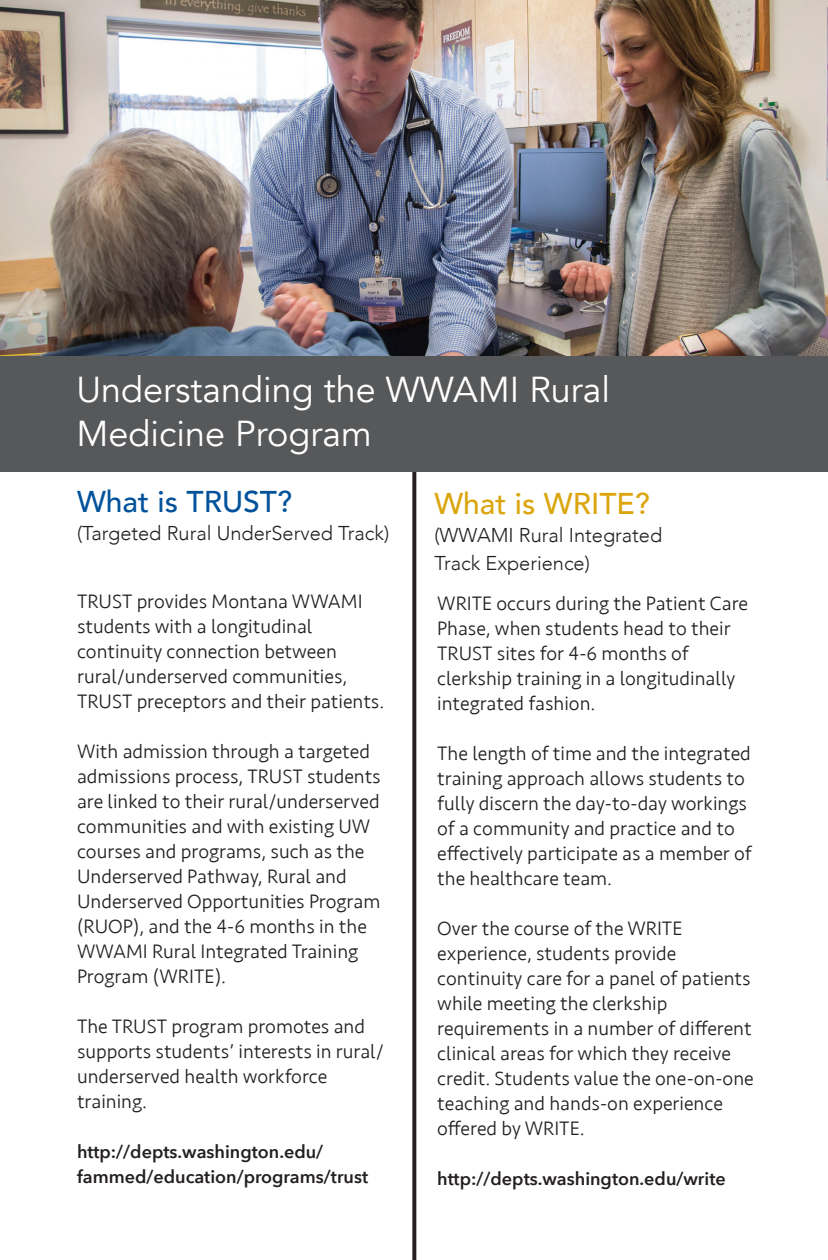
<style>
.page{position:relative;width:828px;height:1260px;background:#fff}
.page>*{position:absolute;margin:0;border:0;box-sizing:border-box;transform-origin:0 0}
.t1{font:36px/44px "Avenir";color:#fff}
.t2{font:500 30px "Avenir";color:#01529b}
.t3{font:500 30px "Avenir";color:#dba50d}
.t4{font:300 20px/25px "Seravek";color:#231f20}
.t5{font:300 20px/28px "Avenir";color:#231f20}
.t6{font:600 18px/25px "Avenir Next";color:#231f20}
</style>
<div class="page">
<img style="left:0;top:0;width:828px;height:356px">
<svg style="left:412px;top:471px;width:4px;height:789px;background:#363233"></svg>
<div style="left:0;top:356px;width:828px;height:115px;background:#57585a"></div>
<h1 class="t1" style="left:77px;top:368px;width:535px">Understanding the WWAMI Rural<br>Medicine Program</h1>
<h2 class="t2" style="left:77px;top:475px;width:216px">What is TRUST?</h2>
<p class="t5" style="left:77px;top:519px;width:314px">(Targeted Rural UnderServed Track)</p>
<p class="t4" style="left:77px;top:589px;width:309px">TRUST provides Montana WWAMI students with a longitudinal continuity connection between rural/underserved communities,<br>TRUST preceptors and their patients.</p>
<p class="t4" style="left:77px;top:739px;width:305px">With admission through a targeted admissions process, TRUST students are linked to their rural/underserved communities and with existing UW courses and programs, such as the<br>Underserved Pathway, Rural and<br>Underserved Opportunities Program (RUOP), and the 4-6 months in the<br>WWAMI Rural Integrated Training<br>Program (WRITE).</p>
<p class="t4" style="left:77px;top:1014px;width:308px">The TRUST program promotes and supports students’ interests in rural/ underserved health workforce training.</p>
<p class="t6" style="left:77px;top:1139px;width:293px">http://depts.washington.edu/ fammed/education/programs/trust</p>
<h2 class="t3" style="left:434px;top:477px;width:217px">What is WRITE?</h2>
<p class="t5" style="left:434px;top:521px;width:229px">(WWAMI Rural Integrated<br>Track Experience)</p>
<p class="t4" style="left:437px;top:591px;width:312px">WRITE occurs during the Patient Care<br>Phase, when students head to their<br>TRUST sites for 4-6 months of clerkship training in a longitudinally integrated fashion.</p>
<p class="t4" style="left:437px;top:741px;width:316px">The length of time and the integrated training approach allows students to fully discern the day-to-day workings of a community and practice and to effectively participate as a member of the healthcare team.</p>
<p class="t4" style="left:437px;top:916px;width:318px">Over the course of the WRITE experience, students provide continuity care for a panel of patients while meeting the clerkship requirements in a number of different clinical areas for which they receive credit. Students value the one-on-one teaching and hands-on experience offered by WRITE.</p>
<p class="t6" style="left:437px;top:1166px;width:290px">http://depts.washington.edu/write</p>
</div>
